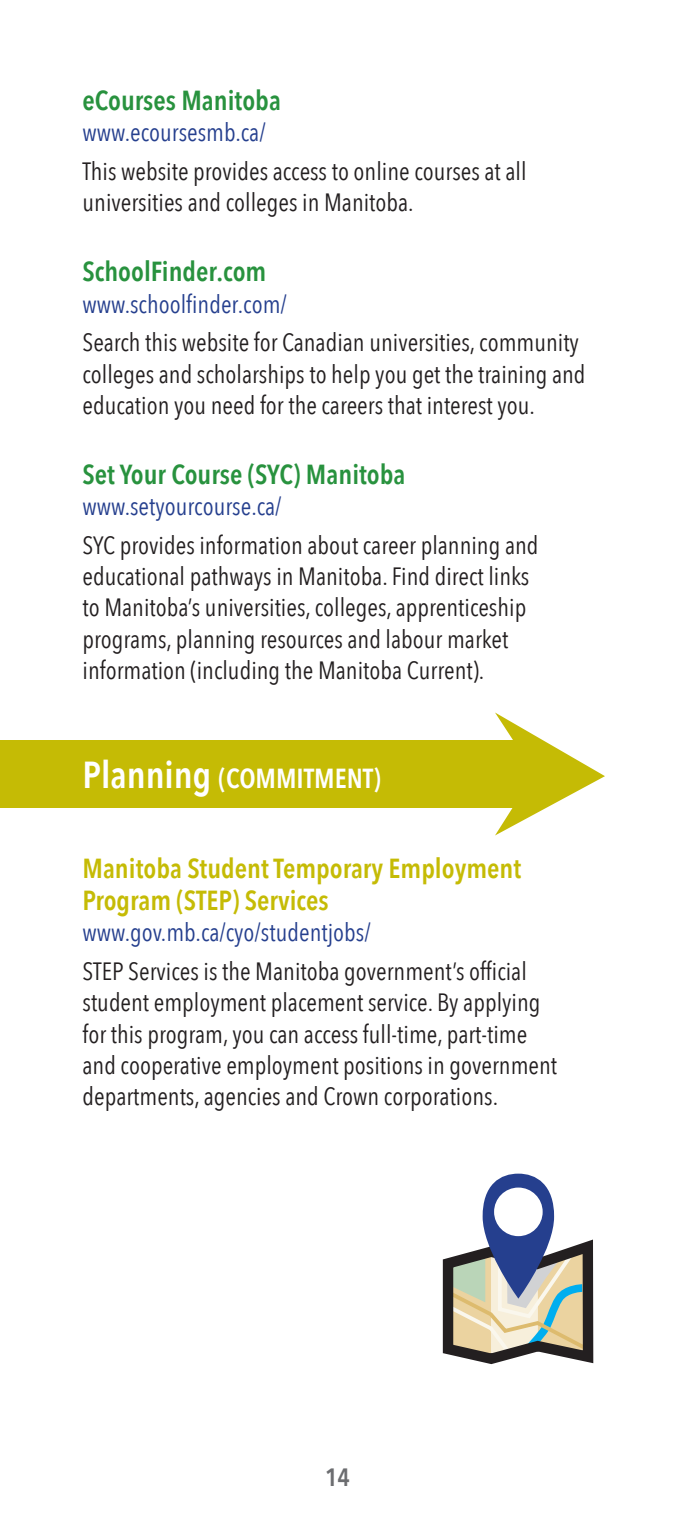
<style>
.page{position:relative;width:675px;height:1530px;background:#fff}
.page>*{position:absolute;margin:0;border:0;box-sizing:border-box;transform-origin:0 0}
.Titlegreen{font:600 27.5px "Avenir Next Condensed";color:#28923e}
.Title_gold{font:600 27.5px/32.5px "Avenir Next Condensed";color:#c5bb05}
.Section{font:600 27.5px "Avenir Next Condensed";color:#fff}
.text{font:25px/31.2px "Avenir Next Condensed";color:#231f20}
.hyperlink{font:25px "Avenir Next Condensed";color:#253f8e}
.t1{font:600 25px "Avenir Next Condensed";color:#6c6d70}
.s1{font-size:37.5px}
</style>
<div class="page">
<svg style="left:0;top:713px;width:605px;height:123px;fill:#c5bb05"></svg>
<svg style="left:443px;top:1174px;width:150px;height:190px"></svg>
<div style="left:499px;top:1193px;width:38px;height:38px;background:#fff;border-radius:50%"></div>
<div style="left:494px;top:1188px;width:49px;height:48px;border:10px solid #fff;border-radius:50%"></div>
<h2 class="Titlegreen" style="left:82px;top:77px;width:200px">eCourses Manitoba</h2>
<p class="hyperlink" style="left:82px;top:111px;width:185px">www.ecoursesmb.ca/</p>
<p class="text" style="left:82px;top:154px;width:446px">This website provides access to online courses at all universities and colleges in Manitoba.</p>
<h2 class="Titlegreen" style="left:82px;top:248px;width:185px">SchoolFinder.com</h2>
<p class="hyperlink" style="left:82px;top:282px;width:206px">www.schoolfinder.com/</p>
<p class="text" style="left:82px;top:326px;width:505px">Search this website for Canadian universities, community colleges and scholarships to help you get the training and education you need for the careers that interest you.</p>
<h2 class="Titlegreen" style="left:82px;top:450px;width:325px">Set Your Course (SYC) Manitoba</h2>
<p class="hyperlink" style="left:82px;top:485px;width:201px">www.setyourcourse.ca/</p>
<p class="text" style="left:82px;top:528px;width:458px">SYC provides information about career planning and educational pathways in Manitoba. Find direct links to Manitoba’s universities, colleges, apprenticeship programs, planning resources and labour market information (including the Manitoba Current).</p>
<h1 class="Section" style="left:82px;top:754px;width:300px"><span class="s1">Planning</span> (COMMITMENT)</h1>
<h2 class="Title_gold" style="left:82px;top:851px;width:440px">Manitoba Student Temporary Employment<br>Program (STEP) Services</h2>
<p class="hyperlink" style="left:82px;top:911px;width:290px">www.gov.mb.ca/cyo/studentjobs/</p>
<p class="text" style="left:82px;top:954px;width:476px">STEP Services is the Manitoba government’s official student employment placement service. By applying for this program, you can access full-time, part-time and cooperative employment positions in government departments, agencies and Crown corporations.</p>
<p class="t1" style="left:325px;top:1456px;width:26px">14</p>
</div>
